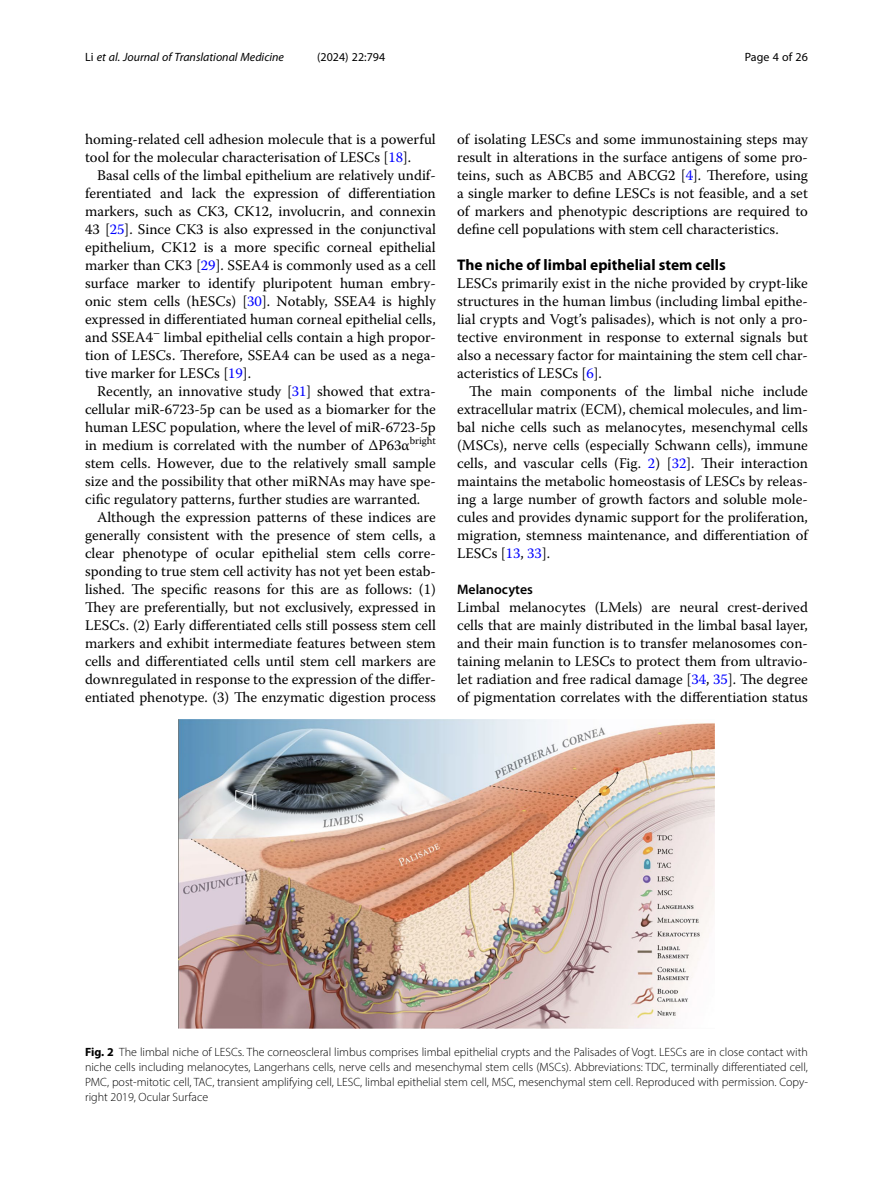
<style>
.page{position:relative;width:893px;height:1191px;background:#fff}
.page>*{position:absolute;margin:0;border:0;box-sizing:border-box;transform-origin:0 0}
.Head_1{font:700 15.45px "Myriad Pro";color:#000}
.Body_Text_Indent{font:14.7px/18px "Warnock Pro";color:#000;text-align:justify}
.Body_Text{font:14.7px/18px "Warnock Pro";color:#000;text-align:justify}
.Head_2{font:600 13.8px "Myriad Pro";color:#000}
.Figure_Caption{font:300 12px/15px "Myriad Pro";color:#000;text-align:justify}
.t1{font:italic 12px "Myriad Pro";color:#000}
.t2{font:12px "Myriad Pro";color:#000}
.s1{font-style:normal}
.s2{color:#00f}
.s3{font-weight:700}
</style>
<div class="page">
<img style="left:179px;top:719px;width:535px;height:310px">
<p class="t1" style="left:85px;top:50px;width:200px"><span class="s1">Li</span> et al. Journal of Translational Medicine</p>
<p class="t2" style="left:317px;top:50px;width:70px">(2024) 22:794</p>
<p class="t2" style="left:745px;top:50px;width:65px">Page 4 of 26</p>
<p class="Body_Text_Indent" style="left:85px;top:130px;width:352px">homing-related cell adhesion molecule that is a powerful tool for the molecular characterisation of LESCs [<span class="s2">18</span>].</p>
<p class="Body_Text_Indent" style="left:85px;top:166px;width:352px;text-indent:12px">Basal cells of the limbal epithelium are relatively undif&shy;ferentiated and lack the expression of differentiation markers, such as CK3, CK12, involucrin, and connexin 43 [<span class="s2">25</span>]. Since CK3 is also expressed in the conjunctival epithelium, CK12 is a more specific corneal epithelial marker than CK3 [<span class="s2">29</span>]. SSEA4 is commonly used as a cell surface marker to identify pluripotent human embry&shy;onic stem cells (hESCs) [<span class="s2">30</span>]. Notably, SSEA4 is highly expressed in differentiated human corneal epithelial cells, and SSEA4<sup>−</sup> limbal epithelial cells contain a high propor&shy;tion of LESCs. Therefore, SSEA4 can be used as a nega&shy;tive marker for LESCs [<span class="s2">19</span>].</p>
<p class="Body_Text_Indent" style="left:85px;top:382px;width:352px;text-indent:12px">Recently, an innovative study [<span class="s2">31</span>] showed that extra&shy;cellular miR-6723-5p can be used as a biomarker for the human LESC population, where the level of miR-6723-5p in medium is correlated with the number of ΔP63α<sup>bright </sup>stem cells. However, due to the relatively small sample size and the possibility that other miRNAs may have spe&shy;cific regulatory patterns, further studies are warranted.</p>
<p class="Body_Text_Indent" style="left:85px;top:508px;width:352px;text-indent:12px">Although the expression patterns of these indices are generally consistent with the presence of stem cells, a clear phenotype of ocular epithelial stem cells corre&shy;sponding to true stem cell activity has not yet been estab&shy;lished. The specific reasons for this are as follows: (1)<br>They are preferentially, but not exclusively, expressed in LESCs. (2) Early differentiated cells still possess stem cell markers and exhibit intermediate features between stem cells and differentiated cells until stem cell markers are downregulated in response to the expression of the differ&shy;entiated phenotype. (3) The enzymatic digestion process</p>
<p class="Body_Text_Indent" style="left:457px;top:130px;width:352px">of isolating LESCs and some immunostaining steps may result in alterations in the surface antigens of some pro&shy;teins, such as ABCB5 and ABCG2 [<span class="s2">4</span>]. Therefore, using a single marker to define LESCs is not feasible, and a set of markers and phenotypic descriptions are required to define cell populations with stem cell characteristics.</p>
<p class="Head_1" style="left:457px;top:255px;width:270px">The niche of limbal epithelial stem cells</p>
<p class="Body_Text" style="left:457px;top:274px;width:352px">LESCs primarily exist in the niche provided by crypt-like structures in the human limbus (including limbal epithe&shy;lial crypts and Vogt’s palisades), which is not only a pro&shy;tective environment in response to external signals but also a necessary factor for maintaining the stem cell char&shy;acteristics of LESCs [<span class="s2">6</span>].</p>
<p class="Body_Text_Indent" style="left:457px;top:382px;width:352px;text-indent:12px">The main components of the limbal niche include extracellular matrix (ECM), chemical molecules, and lim&shy;bal niche cells such as melanocytes, mesenchymal cells (MSCs), nerve cells (especially Schwann cells), immune cells, and vascular cells (Fig. <span class="s2">2</span>) [<span class="s2">32</span>]. Their interaction maintains the metabolic homeostasis of LESCs by releas&shy;ing a large number of growth factors and soluble mole&shy;cules and provides dynamic support for the proliferation, migration, stemness maintenance, and differentiation of LESCs [<span class="s2">13</span>, <span class="s2">33</span>].</p>
<p class="Head_2" style="left:457px;top:581px;width:77px">Melanocytes</p>
<p class="Body_Text" style="left:457px;top:598px;width:352px">Limbal melanocytes (LMels) are neural crest-derived cells that are mainly distributed in the limbal basal layer, and their main function is to transfer melanosomes con&shy;taining melanin to LESCs to protect them from ultravio&shy;let radiation and free radical damage [<span class="s2">34</span>, <span class="s2">35</span>]. The degree of pigmentation correlates with the differentiation status</p>
<p class="Figure_Caption" style="left:85px;top:1044px;width:724px"><span class="s3">Fig. 2</span> The limbal niche of LESCs. The corneoscleral limbus comprises limbal epithelial crypts and the Palisades of Vogt. LESCs are in close contact with niche cells including melanocytes, Langerhans cells, nerve cells and mesenchymal stem cells (MSCs). Abbreviations: TDC, terminally differentiated cell, PMC, post-mitotic cell, TAC, transient amplifying cell, LESC, limbal epithelial stem cell, MSC, mesenchymal stem cell. Reproduced with permission. Copy&shy;right 2019, Ocular Surface</p>
</div>
